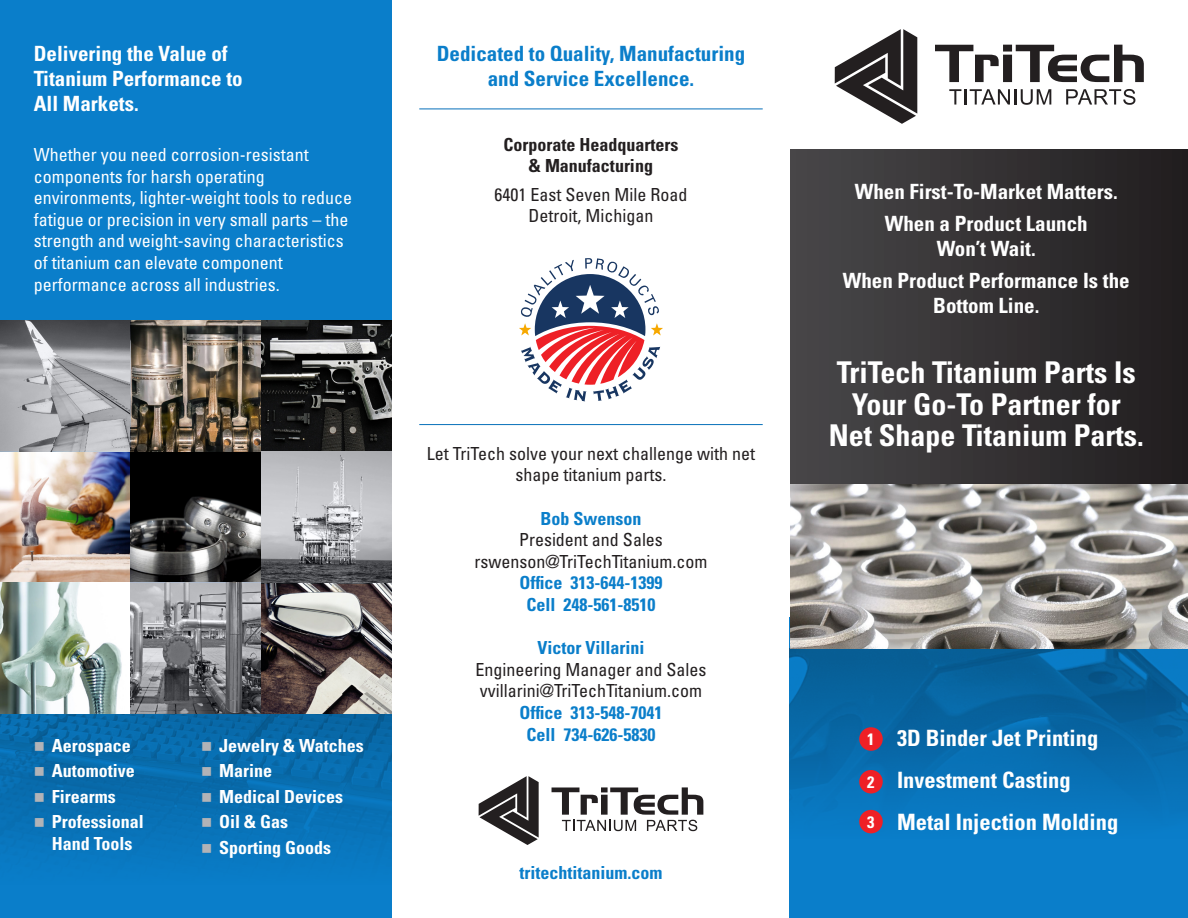
<style>
.page{position:relative;width:1188px;height:918px;background:#fff}
.page>*{position:absolute;margin:0;border:0;box-sizing:border-box;transform-origin:0 0}
.t1{font:700 condensed 30px/31.5px "Univers LT Std";color:#fff;text-align:center}
.t2{font:700 condensed 22.5px/42px "Univers LT Std";color:#fff}
.t3{font:700 condensed 21px/25.2px "Univers LT Std";color:#fff;text-align:center}
.t4{font:700 condensed 21px/25.2px "Univers LT Std";color:#0a7eca;text-align:center}
.t5{font:condensed 18px/21.6px "Univers LT Std";color:#fff}
.t6{font:condensed 18px/21.6px "Univers LT Std";color:#231f20;text-align:center}
.t7{font:700 condensed 18px "Univers LT Std";color:#0a7eca}
.t8{font:700 condensed 18px/21.6px "Univers LT Std";color:#fff;text-align:center}
.t9{font:700 condensed 18px/21.6px "Univers LT Std";color:#231f20;text-align:center}
.t10{font:700 condensed 16.5px "Univers LT Std";color:#fff}
.s1{color:#b2b3b7}
</style>
<div class="page">
<div style="left:0;top:0;width:392px;height:918px;background:#0a7eca"></div>
<img style="left:0;top:321px;width:392px;height:540px">
<div style="left:789px;top:618px;width:399px;height:300px;background:#0a7eca"></div>
<img style="left:790px;top:484px;width:398px;height:350px">
<div style="left:790px;top:149px;width:398px;height:335px;background:linear-gradient(to right,#49484a,#211d1e)"></div>
<svg style="left:935px;top:45px;width:209px;height:37px"></svg>
<svg style="left:949px;top:89px;width:102px;height:16px"></svg>
<svg style="left:1066px;top:89px;width:69px;height:16px"></svg>
<svg style="left:835px;top:29px;width:82px;height:95px"></svg>
<svg style="left:519px;top:258px;width:144px;height:143px"></svg>
<svg style="left:552px;top:787px;width:151px;height:44px"></svg>
<svg style="left:479px;top:776px;width:60px;height:69px"></svg>
<hr style="left:419px;top:424px;width:344px;height:1px;background:#0770ba">
<svg style="left:0;top:321px;width:131px;height:130px;background:#9d9ea2"></svg>
<svg style="left:261px;top:451px;width:131px;height:133px;background:#a6a7ab"></svg>
<svg style="left:130px;top:584px;width:131px;height:130px;background:#818286"></svg>
<div style="left:859px;top:727px;width:24px;height:24px;background:#ee2026;border-radius:50%"></div>
<div style="left:859px;top:770px;width:24px;height:23px;background:#ee2026;border-radius:50%"></div>
<div style="left:859px;top:810px;width:24px;height:23px;background:#ee2026;border-radius:50%"></div>
<hr style="left:419px;top:109px;width:344px;height:1px;background:#0770ba">
<p class="t3" style="left:34px;top:40px;width:210px;text-align:left">Delivering the Value of<br>Titanium Performance to<br>All Markets.</p>
<p class="t5" style="left:34px;top:143px;width:320px">Whether you need corrosion-resistant components for harsh operating environments, lighter-weight tools to reduce fatigue or precision in very small parts – the strength and weight-saving characteristics of titanium can elevate component performance across all industries.</p>
<p class="t8" style="left:34px;top:734px;width:98px"><span class="s1">■</span> Aerospace</p>
<p class="t8" style="left:34px;top:760px;width:102px"><span class="s1">■</span> Automotive</p>
<p class="t8" style="left:34px;top:785px;width:83px"><span class="s1">■</span> Firearms</p>
<p class="t8" style="left:34px;top:811px;width:111px"><span class="s1">■</span> Professional<br>Hand Tools</p>
<p class="t8" style="left:201px;top:734px;width:164px"><span class="s1">■</span> Jewelry &amp; Watches</p>
<p class="t8" style="left:201px;top:760px;width:72px"><span class="s1">■</span> Marine</p>
<p class="t8" style="left:201px;top:785px;width:143px"><span class="s1">■</span> Medical Devices</p>
<p class="t8" style="left:201px;top:811px;width:88px"><span class="s1">■</span> Oil &amp; Gas</p>
<p class="t8" style="left:201px;top:836px;width:131px"><span class="s1">■</span> Sporting Goods</p>
<p class="t4" style="left:437px;top:40px;width:310px">Dedicated to Quality, Manufacturing and Service Excellence.</p>
<p class="t9" style="left:504px;top:133px;width:176px">Corporate Headquarters &amp; Manufacturing</p>
<p class="t6" style="left:495px;top:183px;width:194px">6401 East Seven Mile Road</p>
<p class="t6" style="left:529px;top:205px;width:126px">Detroit, Michigan</p>
<p class="t6" style="left:427px;top:442px;width:330px">Let TriTech solve your next challenge with net shape titanium parts.</p>
<p class="t7" style="left:541px;top:507px;width:102px">Bob Swenson</p>
<p class="t6" style="left:519px;top:529px;width:145px">President and Sales</p>
<p class="t6" style="left:474px;top:550px;width:235px">rswenson@TriTechTitanium.com</p>
<p class="t7" style="left:520px;top:572px;width:144px">Office 313-644-1399</p>
<p class="t7" style="left:527px;top:593px;width:130px">Cell 248-561-8510</p>
<p class="t7" style="left:537px;top:637px;width:109px">Victor Villarini</p>
<p class="t6" style="left:476px;top:658px;width:232px">Engineering Manager and Sales</p>
<p class="t6" style="left:480px;top:680px;width:224px">vvillarini@TriTechTitanium.com</p>
<p class="t7" style="left:520px;top:701px;width:144px">Office 313-548-7041</p>
<p class="t7" style="left:527px;top:723px;width:130px">Cell 734-626-5830</p>
<p class="t7" style="left:519px;top:861px;width:145px">tritechtitanium.com</p>
<p class="t3" style="left:855px;top:179px;width:265px">When First-To-Market Matters.</p>
<p class="t3" style="left:885px;top:211px;width:204px">When a Product Launch<br>Won’t Wait.</p>
<p class="t3" style="left:843px;top:268px;width:288px">When Product Performance Is the<br>Bottom Line.</p>
<p class="t1" style="left:829px;top:357px;width:317px">TriTech Titanium Parts Is<br>Your Go-To Partner for<br>Net Shape Titanium Parts.</p>
<p class="t10" style="left:867px;top:729px;width:9px">1</p>
<p class="t10" style="left:867px;top:772px;width:9px">2</p>
<p class="t10" style="left:867px;top:812px;width:9px">3</p>
<p class="t2" style="left:897px;top:717px;width:203px">3D Binder Jet Printing</p>
<p class="t2" style="left:897px;top:759px;width:223px">Investment Casting<br>Metal Injection Molding</p>
</div>
